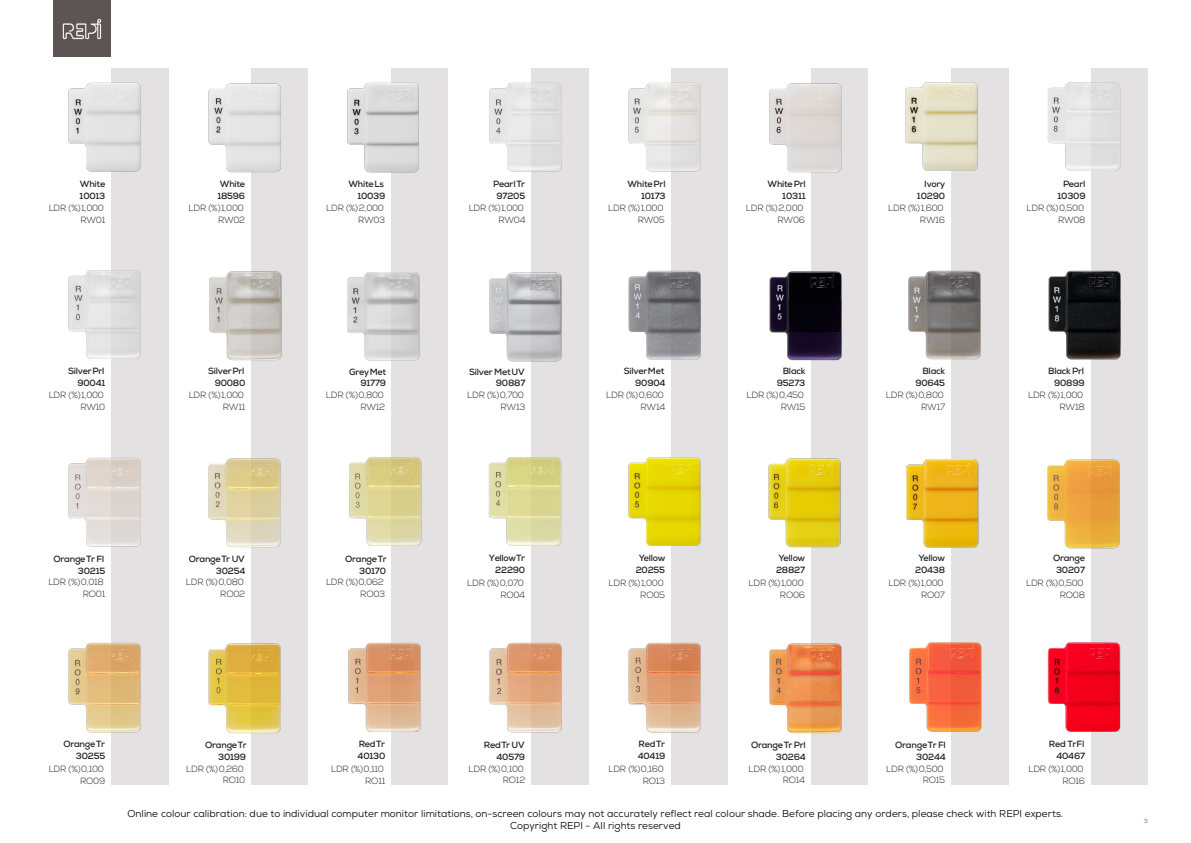
<style>
.page{position:relative;width:1191px;height:843px;background:#fff}
.page>*{position:absolute;margin:0;border:0;box-sizing:border-box;transform-origin:0 0}
.t1{font:10px/12px "Nexa";letter-spacing:.005em;color:#000;text-align:center}
.t2{font:300 9px "Nexa";letter-spacing:-.03em;color:#231f20}
.t3{font:700 9px/12px "Nexa";letter-spacing:-.025em;color:#231f20;text-align:right}
.t4{font:6px "Nexa";color:#56585d}
</style>
<div class="page">
<div style="left:251px;top:68px;width:57px;height:716px;background:#e3e1e2"></div>
<div style="left:391px;top:68px;width:57px;height:716px;background:#e3e1e2"></div>
<div style="left:531px;top:68px;width:57px;height:716px;background:#e3e1e2"></div>
<div style="left:671px;top:68px;width:57px;height:716px;background:#e3e1e2"></div>
<div style="left:811px;top:68px;width:57px;height:716px;background:#e3e1e2"></div>
<div style="left:951px;top:68px;width:57px;height:716px;background:#e3e1e2"></div>
<div style="left:1091px;top:68px;width:57px;height:716px;background:#e3e1e2"></div>
<div style="left:111px;top:68px;width:57px;height:716px;background:#e3e1e2"></div>
<img style="left:628px;top:82px;width:73px;height:90px">
<img style="left:68px;top:270px;width:73px;height:89px">
<img style="left:208px;top:83px;width:73px;height:90px">
<img style="left:769px;top:83px;width:73px;height:90px">
<img style="left:209px;top:271px;width:73px;height:90px">
<img style="left:347px;top:82px;width:72px;height:91px">
<img style="left:905px;top:82px;width:73px;height:89px">
<img style="left:347px;top:272px;width:73px;height:89px">
<img style="left:489px;top:82px;width:73px;height:90px">
<img style="left:1047px;top:82px;width:74px;height:89px">
<img style="left:489px;top:272px;width:73px;height:90px">
<img style="left:628px;top:270px;width:73px;height:90px">
<img style="left:68px;top:457px;width:73px;height:90px">
<img style="left:628px;top:457px;width:73px;height:89px">
<img style="left:769px;top:271px;width:73px;height:90px">
<img style="left:208px;top:458px;width:73px;height:90px">
<img style="left:768px;top:458px;width:73px;height:90px">
<img style="left:908px;top:270px;width:73px;height:90px">
<img style="left:349px;top:457px;width:73px;height:89px">
<img style="left:906px;top:459px;width:73px;height:89px">
<img style="left:1048px;top:270px;width:73px;height:90px">
<img style="left:488px;top:457px;width:74px;height:89px">
<img style="left:1047px;top:459px;width:73px;height:90px">
<img style="left:68px;top:642px;width:73px;height:91px">
<img style="left:628px;top:642px;width:73px;height:91px">
<img style="left:208px;top:643px;width:73px;height:91px">
<img style="left:769px;top:643px;width:73px;height:91px">
<img style="left:348px;top:642px;width:73px;height:90px">
<img style="left:909px;top:642px;width:73px;height:90px">
<img style="left:489px;top:642px;width:73px;height:91px">
<img style="left:1047px;top:642px;width:74px;height:90px">
<img style="left:68px;top:82px;width:73px;height:90px">
<img style="left:54px;top:0;width:57px;height:2px">
<img style="left:54px;top:2px;width:57px;height:55px">
<p class="t3" style="left:80px;top:177px;width:27px;text-align:left">White<br>10013</p>
<p class="t2" style="left:49px;top:202px;width:57px">LDR (%)1,000</p>
<p class="t2" style="left:81px;top:214px;width:26px">RW01</p>
<p class="t3" style="left:68px;top:364px;width:39px">SilverPrl<br>90041</p>
<p class="t2" style="left:49px;top:389px;width:57px">LDR (%)1,000</p>
<p class="t2" style="left:80px;top:401px;width:26px">RW10</p>
<p class="t3" style="left:217px;top:177px;width:29px;text-align:left">White<br>18596</p>
<p class="t2" style="left:189px;top:202px;width:57px">LDR (%)1,000</p>
<p class="t2" style="left:218px;top:214px;width:29px">RW02</p>
<p class="t3" style="left:208px;top:365px;width:39px">SilverPrl<br>90080</p>
<p class="t2" style="left:189px;top:389px;width:57px">LDR (%)1,000</p>
<p class="t2" style="left:223px;top:401px;width:24px">RW11</p>
<p class="t3" style="left:348px;top:177px;width:38px">WhiteLs<br>10039</p>
<p class="t2" style="left:326px;top:202px;width:59px">LDR (%)2,000</p>
<p class="t2" style="left:358px;top:214px;width:29px">RW03</p>
<p class="t3" style="left:349px;top:365px;width:39px">GreyMet</p>
<p class="t3" style="left:361px;top:377px;width:27px">91779</p>
<p class="t2" style="left:326px;top:389px;width:59px">LDR (%)0,800</p>
<p class="t2" style="left:360px;top:401px;width:26px">RW12</p>
<p class="t3" style="left:493px;top:177px;width:34px;text-align:center">PearlTr<br>97205</p>
<p class="t2" style="left:469px;top:202px;width:57px">LDR (%)1,000</p>
<p class="t2" style="left:498px;top:214px;width:29px">RW04</p>
<p class="t3" style="left:469px;top:365px;width:57px">Silver MetUV</p>
<p class="t3" style="left:496px;top:377px;width:31px">90887</p>
<p class="t2" style="left:467px;top:389px;width:58px">LDR (%)0,700</p>
<p class="t2" style="left:501px;top:401px;width:26px">RW13</p>
<p class="t3" style="left:627px;top:178px;width:40px">WhitePrl</p>
<p class="t3" style="left:641px;top:190px;width:26px">10173</p>
<p class="t2" style="left:608px;top:202px;width:57px">LDR (%)1,000</p>
<p class="t2" style="left:638px;top:214px;width:29px">RW05</p>
<p class="t3" style="left:624px;top:365px;width:43px">SilverMet<br>90904</p>
<p class="t2" style="left:606px;top:389px;width:59px">LDR (%)0,600</p>
<p class="t2" style="left:641px;top:401px;width:26px">RW14</p>
<p class="t3" style="left:768px;top:178px;width:40px">WhitePrl</p>
<p class="t3" style="left:782px;top:190px;width:25px">10311</p>
<p class="t2" style="left:746px;top:202px;width:59px">LDR (%)2,000</p>
<p class="t2" style="left:778px;top:214px;width:29px">RW06</p>
<p class="t3" style="left:777px;top:365px;width:30px">Black<br>95273</p>
<p class="t2" style="left:747px;top:389px;width:59px">LDR (%)0,450</p>
<p class="t2" style="left:781px;top:401px;width:26px">RW15</p>
<p class="t3" style="left:917px;top:177px;width:30px">Ivory<br>10290</p>
<p class="t2" style="left:888px;top:202px;width:57px">LDR (%)1,600</p>
<p class="t2" style="left:920px;top:214px;width:27px">RW16</p>
<p class="t3" style="left:915px;top:365px;width:31px">Black<br>90645</p>
<p class="t2" style="left:886px;top:389px;width:59px">LDR (%)0,800</p>
<p class="t2" style="left:921px;top:401px;width:25px">RW17</p>
<p class="t3" style="left:1058px;top:177px;width:30px;text-align:center">Pearl<br>10309</p>
<p class="t2" style="left:1027px;top:202px;width:59px">LDR (%)0,500</p>
<p class="t2" style="left:1058px;top:214px;width:29px">RW08</p>
<p class="t3" style="left:1048px;top:365px;width:38px">BlackPrl<br>90899</p>
<p class="t2" style="left:1028px;top:389px;width:57px">LDR (%)1,000</p>
<p class="t2" style="left:1060px;top:401px;width:27px">RW18</p>
<p class="t3" style="left:54px;top:552px;width:52px">OrangeTr FI</p>
<p class="t3" style="left:78px;top:564px;width:29px">30215</p>
<p class="t2" style="left:48px;top:576px;width:57px">LDR (%)0,018</p>
<p class="t2" style="left:83px;top:588px;width:24px">RO01</p>
<p class="t3" style="left:189px;top:552px;width:57px">OrangeTr UV</p>
<p class="t3" style="left:216px;top:564px;width:31px">30254</p>
<p class="t2" style="left:186px;top:576px;width:59px">LDR (%)0,080</p>
<p class="t2" style="left:220px;top:588px;width:26px">RO02</p>
<p class="t3" style="left:345px;top:552px;width:43px">OrangeTr</p>
<p class="t3" style="left:359px;top:564px;width:28px">30170</p>
<p class="t2" style="left:326px;top:576px;width:59px">LDR (%)0,062</p>
<p class="t2" style="left:360px;top:588px;width:26px">RO03</p>
<p class="t3" style="left:489px;top:552px;width:38px">YellowTr<br>22290</p>
<p class="t2" style="left:467px;top:577px;width:58px">LDR (%)0,070</p>
<p class="t2" style="left:500px;top:588px;width:26px">RO04</p>
<p class="t3" style="left:636px;top:552px;width:31px;text-align:center">Yellow<br>20255</p>
<p class="t2" style="left:609px;top:577px;width:57px">LDR (%)1,000</p>
<p class="t2" style="left:640px;top:588px;width:26px">RO05</p>
<p class="t3" style="left:776px;top:552px;width:31px;text-align:left">Yellow<br>28827</p>
<p class="t2" style="left:748px;top:577px;width:57px">LDR (%)1,000</p>
<p class="t2" style="left:780px;top:588px;width:27px">RO06</p>
<p class="t3" style="left:915px;top:552px;width:31px;text-align:center">Yellow<br>20438</p>
<p class="t2" style="left:888px;top:577px;width:57px">LDR (%)1,000</p>
<p class="t2" style="left:921px;top:588px;width:25px">RO07</p>
<p class="t3" style="left:1053px;top:552px;width:34px;text-align:center">Orange<br>30207</p>
<p class="t2" style="left:1026px;top:577px;width:59px">LDR (%)0,500</p>
<p class="t2" style="left:1060px;top:588px;width:27px">RO08</p>
<p class="t3" style="left:63px;top:737px;width:43px">OrangeTr<br>30255</p>
<p class="t2" style="left:49px;top:762px;width:57px">LDR (%)0,100</p>
<p class="t2" style="left:80px;top:774px;width:27px">RO09</p>
<p class="t3" style="left:205px;top:738px;width:43px">OrangeTr</p>
<p class="t3" style="left:218px;top:750px;width:29px">30199</p>
<p class="t2" style="left:186px;top:762px;width:59px">LDR (%)0,260</p>
<p class="t2" style="left:223px;top:774px;width:24px">RO10</p>
<p class="t3" style="left:358px;top:737px;width:29px;text-align:left">RedTr<br>40130</p>
<p class="t2" style="left:331px;top:762px;width:54px">LDR (%)0,110</p>
<p class="t2" style="left:365px;top:774px;width:22px">RO11</p>
<p class="t3" style="left:484px;top:738px;width:42px">RedTr UV</p>
<p class="t3" style="left:497px;top:750px;width:30px">40579</p>
<p class="t2" style="left:469px;top:762px;width:57px">LDR (%)0,100</p>
<p class="t2" style="left:503px;top:774px;width:24px">RO12</p>
<p class="t3" style="left:638px;top:737px;width:29px;text-align:left">RedTr<br>40419</p>
<p class="t2" style="left:608px;top:762px;width:57px">LDR (%)0,160</p>
<p class="t2" style="left:643px;top:774px;width:24px">RO13</p>
<p class="t3" style="left:751px;top:738px;width:56px">OrangeTr Prl</p>
<p class="t3" style="left:776px;top:750px;width:31px">30264</p>
<p class="t2" style="left:749px;top:762px;width:57px">LDR (%)1,000</p>
<p class="t2" style="left:783px;top:774px;width:24px">RO14</p>
<p class="t3" style="left:895px;top:738px;width:52px">OrangeTr Fl</p>
<p class="t3" style="left:916px;top:750px;width:31px">30244</p>
<p class="t2" style="left:886px;top:762px;width:59px">LDR (%)0,500</p>
<p class="t2" style="left:923px;top:774px;width:24px">RO15</p>
<p class="t3" style="left:1049px;top:737px;width:38px">Red TrFl<br>40467</p>
<p class="t2" style="left:1028px;top:762px;width:57px">LDR (%)1,000</p>
<p class="t2" style="left:1062px;top:774px;width:24px">RO16</p>
<p class="t1" style="left:128px;top:807px;width:937px">Online colour calibration: due to individual computer monitor limitations, on-screen colours may not accurately reflect real colour shade. Before placing any orders, please check with REPI experts.<br>Copyright REPI - All rights reserved</p>
<p class="t4" style="left:1144px;top:816px;width:5px">3</p>
</div>
